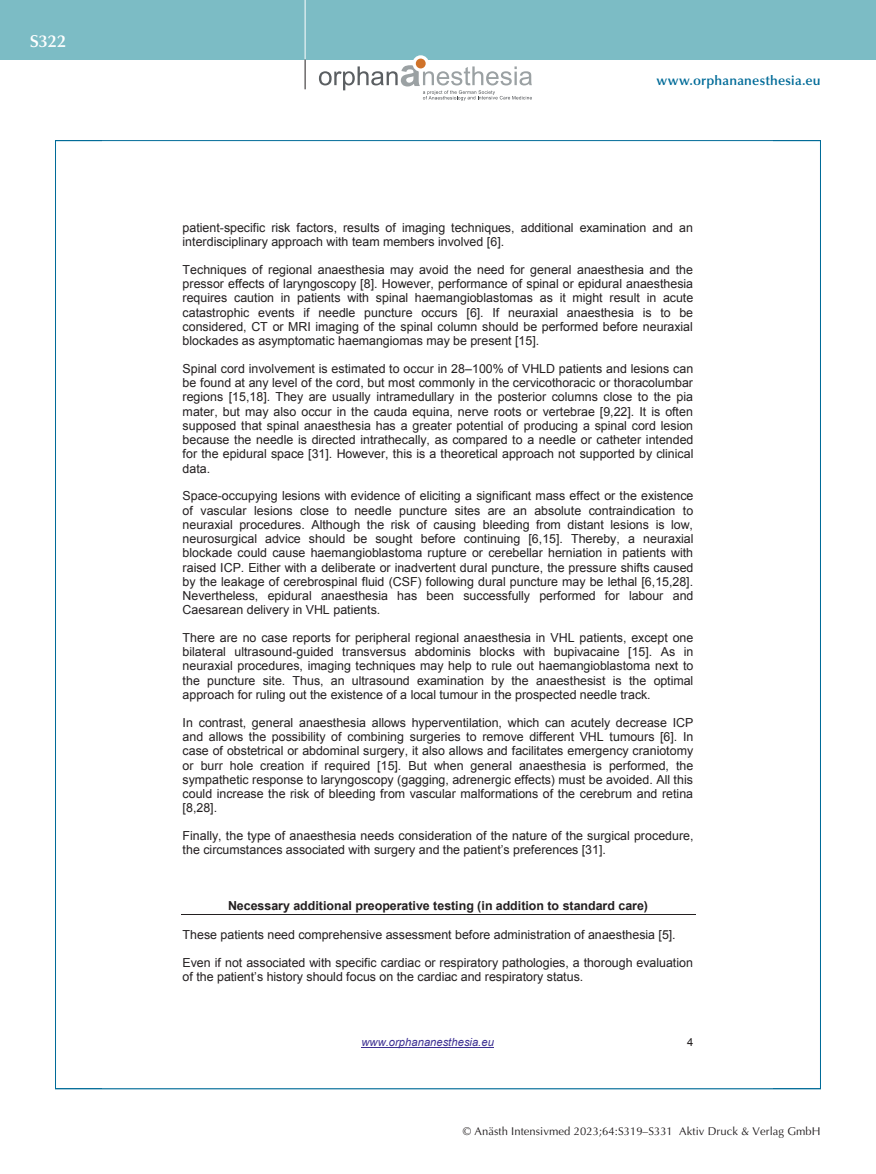
<style>
.page{position:relative;width:876px;height:1174px;background:#fff}
.page>*{position:absolute;margin:0;border:0;box-sizing:border-box;transform-origin:0 0}
.t1{font:600 17.25px "Optima";color:#fff}
.t2{font:600 13.5px "Optima";letter-spacing:.015em;color:#006b98}
.t3{font:12.45px/14.2px "Arial";color:#231f20;text-align:justify}
.t4{font:700 12.45px "Arial";color:#231f20}
.t5{font:11.25px "Optima";letter-spacing:.005em;color:#231f20}
.t6{font:italic 11.25px "Arial";color:#3c2f92}
.t7{font:11.25px "Arial";color:#231f20}
</style>
<div class="page">
<div style="left:0;top:0;width:876px;height:60px;background:#7cbcc5"></div>
<hr style="left:305px;top:0;width:1px;height:60px;background:#fff">
<svg style="left:305px;top:60px;width:1px;height:29px"></svg>
<svg style="left:412px;top:55px;width:17px;height:17px"></svg>
<div style="left:416px;top:59px;width:10px;height:9px;background:#d0732a;border-radius:50%"></div>
<svg style="left:319px;top:65px;width:213px;height:35px"></svg>
<hr style="left:361px;top:1047px;width:133px;height:1px;background:#3c2f92">
<hr style="left:181px;top:913px;width:514px;height:1px;background:#231f20">
<h1 class="t1" style="left:30px;top:31px;width:38px">S322</h1>
<p class="t2" style="left:656px;top:73px;width:166px">www.orphananesthesia.eu</p>
<p class="t3" style="left:183px;top:220px;width:512px">patient-specific risk factors, results of imaging techniques, additional examination and an interdisciplinary approach with team members involved [6].</p>
<p class="t3" style="left:183px;top:262px;width:512px">Techniques of regional anaesthesia may avoid the need for general anaesthesia and the pressor effects of laryngoscopy [8]. However, performance of spinal or epidural anaesthesia requires caution in patients with spinal haemangioblastomas as it might result in acute catastrophic events if needle puncture occurs [6]. If neuraxial anaesthesia is to be considered, CT or MRI imaging of the spinal column should be performed before neuraxial blockades as asymptomatic haemangiomas may be present [15].</p>
<p class="t3" style="left:183px;top:361px;width:512px">Spinal cord involvement is estimated to occur in 28–100% of VHLD patients and lesions can be found at any level of the cord, but most commonly in the cervicothoracic or thoracolumbar regions [15,18]. They are usually intramedullary in the posterior columns close to the pia mater, but may also occur in the cauda equina, nerve roots or vertebrae [9,22]. It is often supposed that spinal anaesthesia has a greater potential of producing a spinal cord lesion because the needle is directed intrathecally, as compared to a needle or catheter intended for the epidural space [31]. However, this is a theoretical approach not supported by clinical data.</p>
<p class="t3" style="left:183px;top:489px;width:512px">Space-occupying lesions with evidence of eliciting a significant mass effect or the existence of vascular lesions close to needle puncture sites are an absolute contraindication to neuraxial procedures. Although the risk of causing bleeding from distant lesions is low, neurosurgical advice should be sought before continuing [6,15]. Thereby, a neuraxial blockade could cause haemangioblastoma rupture or cerebellar herniation in patients with raised ICP. Either with a deliberate or inadvertent dural puncture, the pressure shifts caused by the leakage of cerebrospinal fluid (CSF) following dural puncture may be lethal [6,15,28].<br>Nevertheless, epidural anaesthesia has been successfully performed for labour and Caesarean delivery in VHL patients.</p>
<p class="t3" style="left:183px;top:630px;width:512px">There are no case reports for peripheral regional anaesthesia in VHL patients, except one bilateral ultrasound-guided transversus abdominis blocks with bupivacaine [15]. As in neuraxial procedures, imaging techniques may help to rule out haemangioblastoma next to the puncture site. Thus, an ultrasound examination by the anaesthesist is the optimal approach for ruling out the existence of a local tumour in the prospected needle track.</p>
<p class="t3" style="left:183px;top:715px;width:512px">In contrast, general anaesthesia allows hyperventilation, which can acutely decrease ICP and allows the possibility of combining surgeries to remove different VHL tumours [6]. In case of obstetrical or abdominal surgery, it also allows and facilitates emergency craniotomy or burr hole creation if required [15]. But when general anaesthesia is performed, the sympathetic response to laryngoscopy (gagging, adrenergic effects) must be avoided. All this could increase the risk of bleeding from vascular malformations of the cerebrum and retina [8,28].</p>
<p class="t3" style="left:183px;top:828px;width:512px">Finally, the type of anaesthesia needs consideration of the nature of the surgical procedure, the circumstances associated with surgery and the patient’s preferences [31].</p>
<p class="t4" style="left:228px;top:897px;width:421px">Necessary additional preoperative testing (in addition to standard care)</p>
<p class="t3" style="left:183px;top:928px;width:495px">These patients need comprehensive assessment before administration of anaesthesia [5].</p>
<p class="t3" style="left:183px;top:955px;width:512px">Even if not associated with specific cardiac or respiratory pathologies, a thorough evaluation of the patient’s history should focus on the cardiac and respiratory status.</p>
<p class="t6" style="left:361px;top:1035px;width:134px">www.orphananesthesia.eu</p>
<p class="t7" style="left:687px;top:1035px;width:8px">4</p>
<p class="t5" style="left:463px;top:1125px;width:359px">© Anästh Intensivmed 2023;64:S319–S331 Aktiv Druck &amp; Verlag GmbH</p>
</div>
